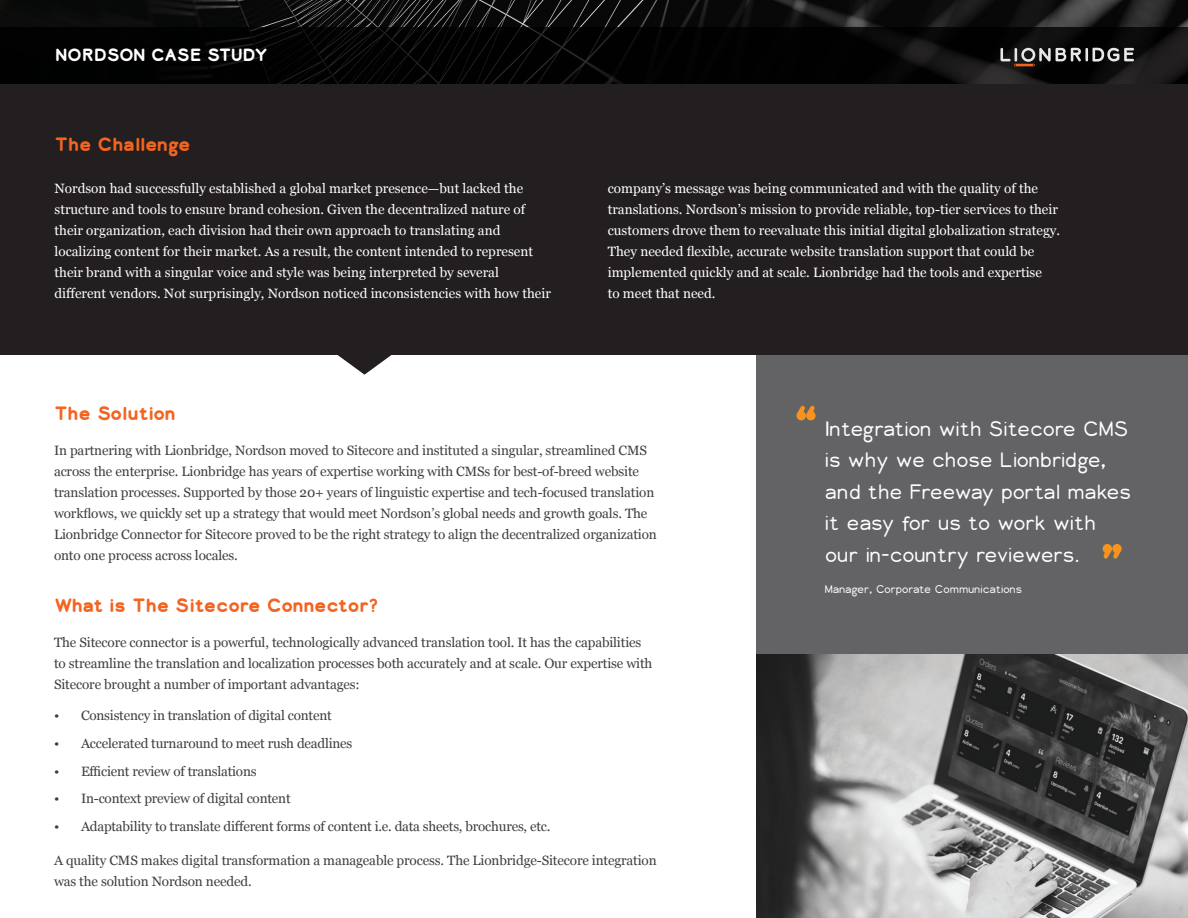
<style>
.page{position:relative;width:1188px;height:918px;background:#fff}
.page>*{position:absolute;margin:0;border:0;box-sizing:border-box;transform-origin:0 0}
.t1{font:700 52.5px "Lionbridge Sans";color:#f7931d}
.t2{font:300 19.5px/31.5px "Lionbridge Sans";letter-spacing:-.02em;color:#fff}
.t3{font:700 18px "Lionbridge Sans";letter-spacing:-.02em;color:#f36421}
.t4{font:700 18px "Lionbridge Sans";color:#f36421}
.t5{font:700 16.5px "Lionbridge Sans";letter-spacing:-.03em;color:#fff}
.t6{font:13.5px/21px "Georgia";letter-spacing:-.01em;color:#3e3e3f}
.t7{font:13.5px/21px "Georgia";color:#fff}
.t8{font:300 10.5px "Lionbridge Sans";letter-spacing:-.02em;color:#fff}
</style>
<div class="page">
<div style="left:756px;top:354px;width:432px;height:301px;background:#636366"></div>
<img style="left:756px;top:655px;width:432px;height:263px">
<div style="left:0;top:0;width:1188px;height:354px;background:#231f20"></div>
<img style="left:0;top:0;width:1188px;height:27px">
<svg style="left:336px;top:354px;width:57px;height:21px"></svg>
<svg style="left:0;top:27px;width:1188px;height:56px;background:#050505"></svg>
<svg style="left:1000px;top:48px;width:134px;height:18px;background:#535050"></svg>
<p class="t5" style="left:55px;top:44px;width:214px">NORDSON CASE STUDY</p>
<p class="t3" style="left:55px;top:131px;width:138px">The Challenge</p>
<p class="t7" style="left:55px;top:178px;width:498px">Nordson had successfully established a global market presence—but lacked the structure and tools to ensure brand cohesion. Given the decentralized nature of their organization, each division had their own approach to translating and localizing content for their market. As a result, the content intended to represent their brand with a singular voice and style was being interpreted by several different vendors. Not surprisingly, Nordson noticed inconsistencies with how their</p>
<p class="t7" style="left:608px;top:178px;width:454px">company’s message was being communicated and with the quality of the translations. Nordson’s mission to provide reliable, top-tier services to their customers drove them to reevaluate this initial digital globalization strategy.<br>They needed flexible, accurate website translation support that could be implemented quickly and at scale. Lionbridge had the tools and expertise<br>to meet that need.</p>
<p class="t4" style="left:54px;top:401px;width:124px">The Solution</p>
<p class="t6" style="left:54px;top:439px;width:604px">In partnering with Lionbridge, Nordson moved to Sitecore and instituted a singular, streamlined CMS across the enterprise. Lionbridge has years of expertise working with CMSs for best-of-breed website translation processes. Supported by those 20+ years of linguistic expertise and tech-focused translation workflows, we quickly set up a strategy that would meet Nordson’s global needs and growth goals. The Lionbridge Connector for Sitecore proved to be the right strategy to align the decentralized organization onto one process across locales.</p>
<p class="t3" style="left:54px;top:593px;width:326px">What is The Sitecore Connector?</p>
<p class="t6" style="left:54px;top:631px;width:600px">The Sitecore connector is a powerful, technologically advanced translation tool. It has the capabilities to streamline the translation and localization processes both accurately and at scale. Our expertise with<br>Sitecore brought a number of important advantages:</p>
<p class="t6" style="left:54px;top:704px;width:279px">• Consistency in translation of digital content</p>
<p class="t6" style="left:54px;top:732px;width:300px">• Accelerated turnaround to meet rush deadlines</p>
<p class="t6" style="left:54px;top:760px;width:204px">• Efficient review of translations</p>
<p class="t6" style="left:54px;top:788px;width:238px">• In-context preview of digital content</p>
<p class="t6" style="left:54px;top:815px;width:498px">• Adaptability to translate different forms of content i.e. data sheets, brochures, etc.</p>
<p class="t6" style="left:54px;top:849px;width:604px">A quality CMS makes digital transformation a manageable process. The Lionbridge-Sitecore integration was the solution Nordson needed.</p>
<p class="t1" style="left:794px;top:389px;width:25px">“</p>
<p class="t2" style="left:825px;top:413px;width:308px">Integration with Sitecore CMS is why we chose Lionbridge, and the Freeway portal makes it easy for us to work with our in-country reviewers.</p>
<p class="t8" style="left:825px;top:582px;width:199px">Manager, Corporate Communications</p>
<p class="t1" style="left:1100px;top:528px;width:25px">”</p>
</div>
